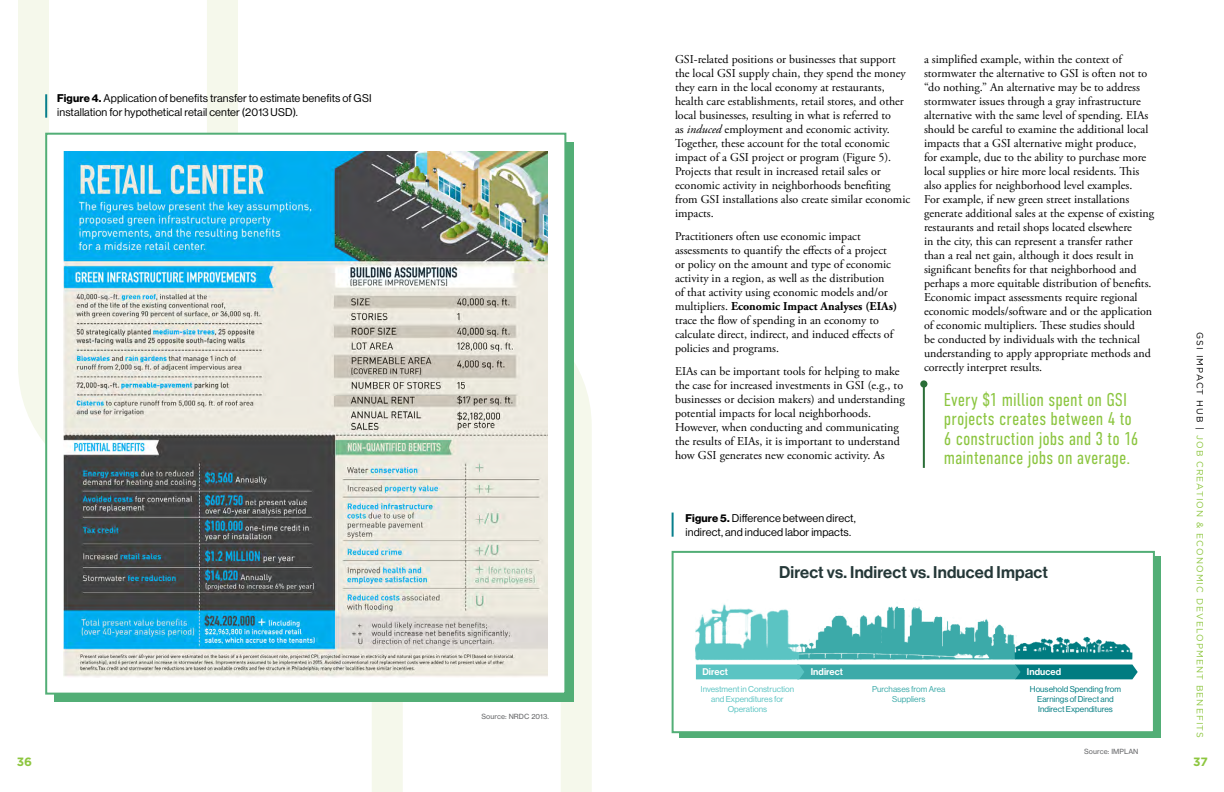
<style>
.page{position:relative;width:1224px;height:792px;background:#fff}
.page>*{position:absolute;margin:0;border:0;box-sizing:border-box;transform-origin:0 0}
.t1{font:300 18.5px/19.5px "DIN Condensed";color:#8bc53f}
.t2{font:16.6px "N Haas Grotesk DS Pro 65 Md";letter-spacing:.01em;color:#253838}
.t3{font:12px/14px "Adobe Garamond Pro";color:#000}
.t4{font:700 12px "Gotham";color:#8dc63f}
.t5{font:11px/13.2px "N Haas Grotesk DS Pro 55 Rg";letter-spacing:.01em;color:#000}
.t6{font:9.5px "N Haas Grotesk DS Pro 65 Md";letter-spacing:.01em;color:#fff}
.t7{font:9px "Gotham";letter-spacing:.12em;color:#8dc63f}
.t8{font:8.3px/10px "N Haas Grotesk DS Pro 55 Rg";color:#007c81;text-align:center}
.t9{font:8.3px/10px "N Haas Grotesk DS Pro 55 Rg";color:#5bc4c3;text-align:center}
.t10{font:8.3px/10px "N Haas Grotesk DS Pro 55 Rg";color:#3caaa9;text-align:center}
.t11{font:7px "N Haas Grotesk TX Pro 55 Rg";letter-spacing:.01em;color:#636466}
.s1{font-family:"N Haas Grotesk DS Pro 75 Bd"}
.s2{font-style:italic}
.s3{font-weight:700}
.s4{color:#000}
</style>
<div class="page">
<svg style="left:18px;top:0;width:235px;height:443px"></svg>
<svg style="left:372px;top:362px;width:220px;height:430px"></svg>
<div style="left:55px;top:142px;width:519px;height:560px;background:#52ae76"></div>
<div style="left:45px;top:133px;width:521px;height:562px;background:#fff;border:2px solid #52ae76"></div>
<img style="left:63px;top:152px;width:485px;height:525px">
<hr style="left:45px;top:94px;width:2px;height:24px;background:#087f8c">
<div style="left:680px;top:557px;width:481px;height:181px;background:#52ae76"></div>
<div style="left:672px;top:551px;width:483px;height:182px;background:#fff;border:2px solid #52ae76"></div>
<hr style="left:672px;top:513px;width:2px;height:24px;background:#087f8c">
<svg style="left:696px;top:669px;width:442px;height:10px;background:#34a4a5"></svg>
<img style="left:695px;top:604px;width:441px;height:65px">
<hr style="left:923px;top:384px;width:2px;height:84px;background:#2a6e37">
<div style="left:920px;top:380px;width:7px;height:8px;background:#2a6e37;border-radius:50%"></div>
<p class="t5" style="left:57px;top:92px;width:316px"><span class="s1">Figure 4.</span> Application of benefits transfer to estimate benefits of GSI installation for hypothetical retail center (2013 USD).</p>
<p class="t11" style="left:481px;top:712px;width:69px">Source: NRDC 2013.</p>
<p class="t3" style="left:675px;top:52px;width:237px">GSI-related positions or businesses that support the local GSI supply chain, they spend the money they earn in the local economy at restaurants, health care establishments, retail stores, and other local businesses, resulting in what is referred to<br>as <span class="s2">induced</span> employment and economic activity.<br>Together, these account for the total economic impact of a GSI project or program (Figure 5).<br>Projects that result in increased retail sales or economic activity in neighborhoods benefiting from GSI installations also create similar economic impacts.</p>
<p class="t3" style="left:675px;top:229px;width:224px">Practitioners often use economic impact assessments to quantify the effects of a project or policy on the amount and type of economic activity in a region, as well as the distribution<br>of that activity using economic models and/or multipliers. <span class="s3">Economic Impact Analyses (EIAs) </span>trace the flow of spending in an economy to calculate direct, indirect, and induced effects of policies and programs.</p>
<p class="t3" style="left:675px;top:364px;width:231px">EIAs can be important tools for helping to make the case for increased investments in GSI (e.g., to businesses or decision makers) and understanding potential impacts for local neighborhoods.<br>However, when conducting and communicating the results of EIAs, it is important to understand how GSI generates new economic activity. As</p>
<p class="t3" style="left:924px;top:52px;width:232px">a simplified example, within the context of stormwater the alternative to GSI is often not to “do nothing.” An alternative may be to address stormwater issues through a gray infrastructure alternative with the same level of spending. EIAs should be careful to examine the additional local impacts that a GSI alternative might produce,<br>for example, due to the ability to purchase more local supplies or hire more local residents. This also applies for neighborhood level examples.<br>For example, if new green street installations generate additional sales at the expense of existing restaurants and retail shops located elsewhere<br>in the city, this can represent a transfer rather than a real net gain, although it does result in significant benefits for that neighborhood and perhaps a more equitable distribution of benefits.<br>Economic impact assessments require regional economic models/software and or the application of economic multipliers. These studies should<br>be conducted by individuals with the technical understanding to apply appropriate methods and correctly interpret results.</p>
<h1 class="t1" style="left:944px;top:390px;width:196px">Every $1 million spent on GSI projects creates between 4 to<br>6 construction jobs and 3 to 16 maintenance jobs on average.</h1>
<p class="t5" style="left:686px;top:512px;width:172px"><span class="s1">Figure 5.</span> Difference between direct, indirect, and induced labor impacts.</p>
<h2 class="t2" style="left:779px;top:562px;width:270px">Direct vs. Indirect vs. Induced Impact</h2>
<p class="t6" style="left:702px;top:667px;width:27px">Direct</p>
<p class="t6" style="left:811px;top:667px;width:34px">Indirect</p>
<p class="t6" style="left:1027px;top:667px;width:36px">Induced</p>
<p class="t9" style="left:701px;top:684px;width:95px">Investment in Construction and Expenditures for<br>Operations</p>
<p class="t10" style="left:872px;top:684px;width:75px">Purchases from Area<br>Suppliers</p>
<p class="t8" style="left:1030px;top:684px;width:93px">Household Spending from<br>Earnings of Direct and<br>Indirect Expenditures</p>
<p class="t11" style="left:1084px;top:747px;width:56px">Source: IMPLAN</p>
<p class="t7" style="left:1206px;top:332px;width:407px;rotate:90deg"><span class="s4">GSI IMPACT HUB |</span> JOB CREATION &amp; ECONOMIC DEVELOPMENT BENEFITS</p>
<p class="t4" style="left:17px;top:753px;width:17px">36</p>
<p class="t4" style="left:1193px;top:753px;width:16px">37</p>
</div>
